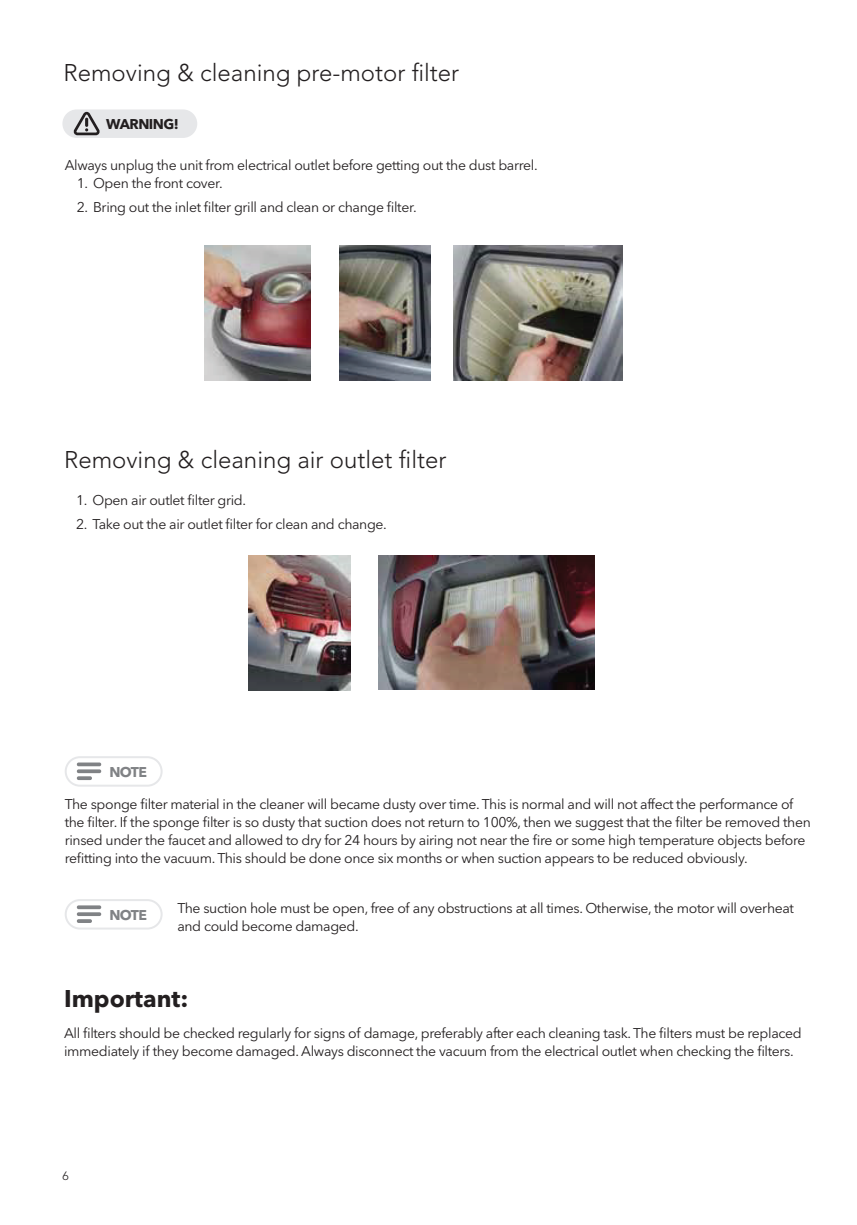
<style>
.page{position:relative;width:857px;height:1225px;background:#fff}
.page>*{position:absolute;margin:0;border:0;box-sizing:border-box;transform-origin:0 0}
.t1{font:300 24px "Avenir LT Pro";color:#231f20}
.t2{font:700 24px "Avenir Next LT Pro";color:#231f20}
.t3{font:14px/18px "Avenir Next LT Pro";letter-spacing:-.025em;color:#231f20}
.t4{font:700 14px "Avenir Next LT Pro";letter-spacing:-.04em;color:#231f20}
.t5{font:700 14px "Avenir Next LT Pro";letter-spacing:-.04em;color:#808285}
.t6{font:300 12px "Avenir LT Pro";color:#231f20}
</style>
<div class="page">
<img style="left:204px;top:246px;width:107px;height:135px">
<img style="left:339px;top:246px;width:91px;height:134px">
<img style="left:453px;top:246px;width:168px;height:135px">
<img style="left:248px;top:555px;width:102px;height:135px">
<img style="left:378px;top:555px;width:216px;height:134px">
<div style="left:62px;top:109px;width:135px;height:29px;background:#e6e7e9;border-radius:14px"></div>
<svg style="left:73px;top:112px;width:27px;height:23px"></svg>
<div style="left:65px;top:756px;width:97px;height:30px;border:2px solid #e6e7e9;border-radius:14px"></div>
<svg style="left:77px;top:762px;width:24px;height:18px"></svg>
<div style="left:65px;top:899px;width:97px;height:30px;border:2px solid #e6e7e9;border-radius:14px"></div>
<svg style="left:77px;top:905px;width:24px;height:18px"></svg>
<h1 class="t1" style="left:63px;top:58px;width:397px">Removing &amp; cleaning pre-motor filter</h1>
<p class="t4" style="left:106px;top:116px;width:74px">WARNING!</p>
<p class="t3" style="left:65px;top:156px;width:474px">Always unplug the unit from electrical outlet before getting out the dust barrel.</p>
<p class="t3" style="left:77px;top:174px;width:147px">1. Open the front cover.</p>
<p class="t3" style="left:77px;top:198px;width:341px">2. Bring out the inlet filter grill and clean or change filter.</p>
<h1 class="t1" style="left:64px;top:445px;width:383px">Removing &amp; cleaning air outlet filter</h1>
<p class="t3" style="left:76px;top:491px;width:171px">1. Open air outlet filter grid.</p>
<p class="t3" style="left:76px;top:515px;width:312px">2. Take out the air outlet filter for clean and change.</p>
<p class="t5" style="left:109px;top:763px;width:39px">NOTE</p>
<p class="t3" style="left:65px;top:795px;width:747px">The sponge filter material in the cleaner will became dusty over time. This is normal and will not affect the performance of the filter. If the sponge filter is so dusty that suction does not return to 100%, then we suggest that the filter be removed then rinsed under the faucet and allowed to dry for 24 hours by airing not near the fire or some high temperature objects before refitting into the vacuum. This should be done once six months or when suction appears to be reduced obviously.</p>
<p class="t5" style="left:109px;top:906px;width:39px">NOTE</p>
<p class="t3" style="left:177px;top:899px;width:617px">The suction hole must be open, free of any obstructions at all times. Otherwise, the motor will overheat and could become damaged.</p>
<h1 class="t2" style="left:64px;top:983px;width:126px">Important:</h1>
<p class="t3" style="left:64px;top:1024px;width:738px">All filters should be checked regularly for signs of damage, preferably after each cleaning task. The filters must be replaced immediately if they become damaged. Always disconnect the vacuum from the electrical outlet when checking the filters.</p>
<p class="t6" style="left:62px;top:1168px;width:8px">6</p>
</div>
